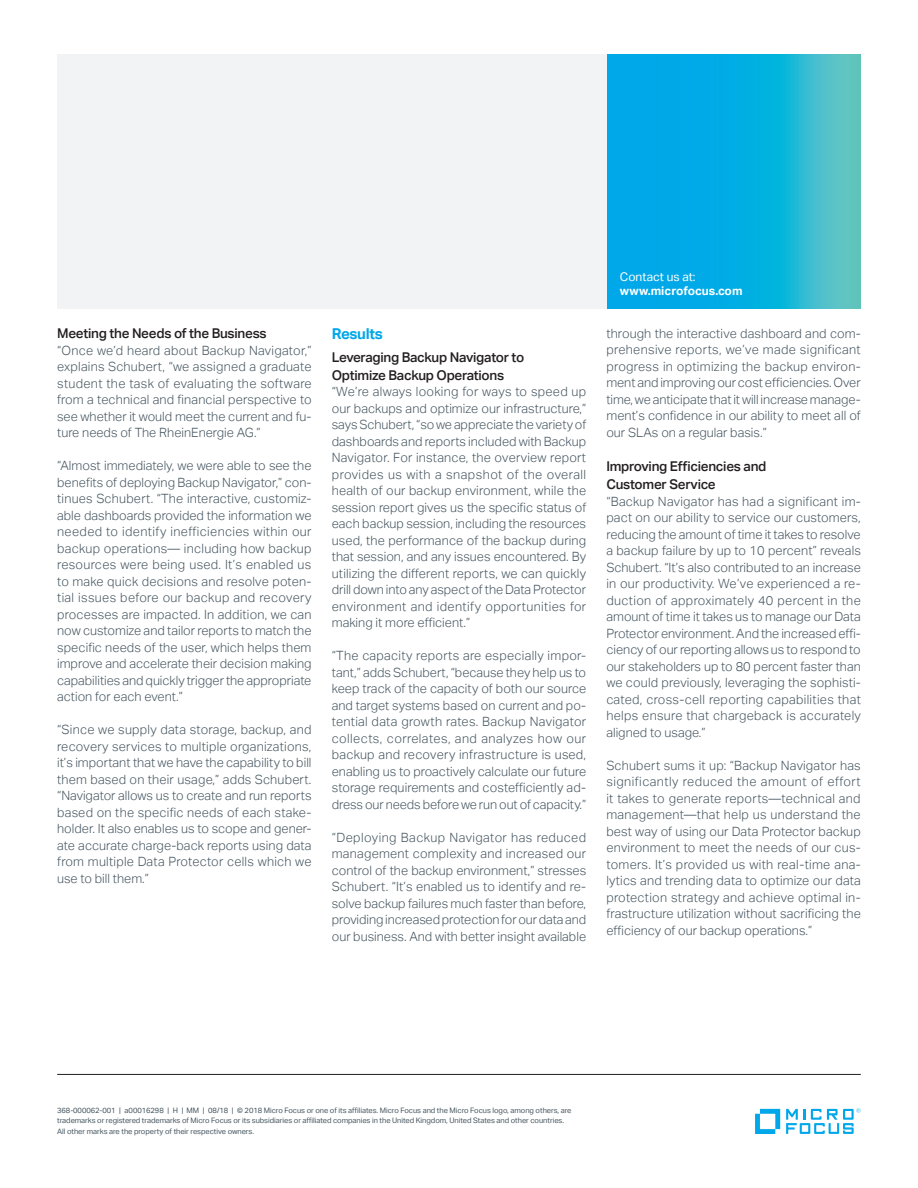
<style>
.page{position:relative;width:918px;height:1188px;background:#fff}
.page>*{position:absolute;margin:0;border:0;box-sizing:border-box;transform-origin:0 0}
.subhead_10_13-blue{font:700 15px "Aktiv Grotesk";letter-spacing:-.02em;color:#00a7e9}
.subhead_9_12_first_l{font:500 13.5px/18px "Aktiv Grotesk";letter-spacing:-.02em;color:#231f20}
.body_8_5_11-grey{font:300 12.75px/16.5px "Aktiv Grotesk";color:#45555f;text-align:justify}
.Contact_URL_8_9_5-bo{font:700 12px "Aktiv Grotesk";color:#fff}
.Contact_8_9_5-regula{font:12px "Aktiv Grotesk";color:#fff}
.mousetype-legal_5_7{font:7.5px/10.5px "Aktiv Grotesk";letter-spacing:-.005em;color:#45555f}
</style>
<div class="page">
<hr style="left:57px;top:1074px;width:804px;height:1px;background:#231f20">
<svg style="left:755px;top:1109px;width:25px;height:25px"></svg>
<svg style="left:786px;top:1108px;width:75px;height:26px"></svg>
<svg style="left:607px;top:54px;width:254px;height:254px;background:#14b1dd"></svg>
<div style="left:57px;top:54px;width:550px;height:254px;background:#f2f3f4"></div>
<p class="subhead_9_12_first_l" style="left:57px;top:325px;width:211px">Meeting the Needs of the Business</p>
<p class="body_8_5_11-grey" style="left:57px;top:342px;width:256px">“Once we’d heard about Backup Navigator,” explains Schubert, “we assigned a graduate student the task of evaluating the software from a technical and financial perspective to see whether it would meet the current and fu&shy;ture needs of The RheinEnergie AG.”</p>
<p class="body_8_5_11-grey" style="left:57px;top:458px;width:256px">“Almost immediately, we were able to see the benefits of deploying Backup Navigator,” con&shy;tinues Schubert. “The interactive, customiz&shy;able dashboards provided the information we needed to identify inefficiencies within our backup operations— including how backup resources were being used. It’s enabled us to make quick decisions and resolve poten&shy;tial issues before our backup and recovery processes are impacted. In addition, we can now customize and tailor reports to match the specific needs of the user, which helps them improve and accelerate their decision making capabilities and quickly trigger the appropriate action for each event.”</p>
<p class="body_8_5_11-grey" style="left:57px;top:722px;width:256px">“Since we supply data storage, backup, and recovery services to multiple organizations, it’s important that we have the capability to bill them based on their usage,” adds Schubert. “Navigator allows us to create and run reports based on the specific needs of each stake&shy;holder. It also enables us to scope and gener&shy;ate accurate charge-back reports using data from multiple Data Protector cells which we use to bill them.”</p>
<p class="subhead_10_13-blue" style="left:332px;top:325px;width:53px">Results</p>
<p class="subhead_9_12_first_l" style="left:332px;top:348px;width:194px">Leveraging Backup Navigator to<br>Optimize Backup Operations</p>
<p class="body_8_5_11-grey" style="left:332px;top:384px;width:256px">“We’re always looking for ways to speed up our backups and optimize our infrastructure,” says Schubert, “so we appreciate the variety of dashboards and reports included with Backup Navigator. For instance, the overview report provides us with a snapshot of the overall health of our backup environment, while the session report gives us the specific status of each backup session, including the resources used, the performance of the backup during that session, and any issues encountered. By utilizing the different reports, we can quickly drill down into any aspect of the Data Protector environment and identify opportunities for making it more efficient.”</p>
<p class="body_8_5_11-grey" style="left:332px;top:648px;width:256px">“The capacity reports are especially impor&shy;tant,” adds Schubert, “because they help us to keep track of the capacity of both our source and target systems based on current and po&shy;tential data growth rates. Backup Navigator collects, correlates, and analyzes how our backup and recovery infrastructure is used, enabling us to proactively calculate our future storage requirements and costefficiently ad&shy;dress our needs before we run out of capacity.”</p>
<p class="body_8_5_11-grey" style="left:332px;top:829px;width:256px">“Deploying Backup Navigator has reduced management complexity and increased our control of the backup environment,” stresses Schubert. “It’s enabled us to identify and re&shy;solve backup failures much faster than before, providing increased protection for our data and our business. And with better insight available</p>
<p class="Contact_8_9_5-regula" style="left:620px;top:269px;width:77px">Contact us at:</p>
<p class="Contact_URL_8_9_5-bo" style="left:620px;top:284px;width:124px">www.microfocus.com</p>
<p class="body_8_5_11-grey" style="left:606px;top:325px;width:256px">through the interactive dashboard and com&shy;prehensive reports, we’ve made significant progress in optimizing the backup environ&shy;ment and improving our cost efficiencies. Over time, we anticipate that it will increase manage&shy;ment’s confidence in our ability to meet all of our SLAs on a regular basis.”</p>
<p class="subhead_9_12_first_l" style="left:606px;top:458px;width:162px">Improving Efficiencies and<br>Customer Service</p>
<p class="body_8_5_11-grey" style="left:606px;top:493px;width:256px">“Backup Navigator has had a significant im&shy;pact on our ability to service our customers, reducing the amount of time it takes to resolve a backup failure by up to 10 percent” reveals Schubert. “It’s also contributed to an increase in our productivity. We’ve experienced a re&shy;duction of approximately 40 percent in the amount of time it takes us to manage our Data Protector environment. And the increased effi&shy;ciency of our reporting allows us to respond to our stakeholders up to 80 percent faster than we could previously, leveraging the sophisti&shy;cated, cross-cell reporting capabilities that helps ensure that chargeback is accurately aligned to usage.”</p>
<p class="body_8_5_11-grey" style="left:606px;top:757px;width:256px">Schubert sums it up: “Backup Navigator has significantly reduced the amount of effort it takes to generate reports—technical and management—that help us understand the best way of using our Data Protector backup environment to meet the needs of our cus&shy;tomers. It’s provided us with real-time ana&shy;lytics and trending data to optimize our data protection strategy and achieve optimal in&shy;frastructure utilization without sacrificing the efficiency of our backup operations.”</p>
<p class="mousetype-legal_5_7" style="left:57px;top:1105px;width:516px">368-000062-001 | a00016298 | H | MM | 08/18 | © 2018 Micro Focus or one of its affiliates. Micro Focus and the Micro Focus logo, among others, are trademarks or registered trademarks of Micro Focus or its subsidiaries or affiliated companies in the United Kingdom, United States and other countries.<br>All other marks are the property of their respective owners.</p>
</div>
